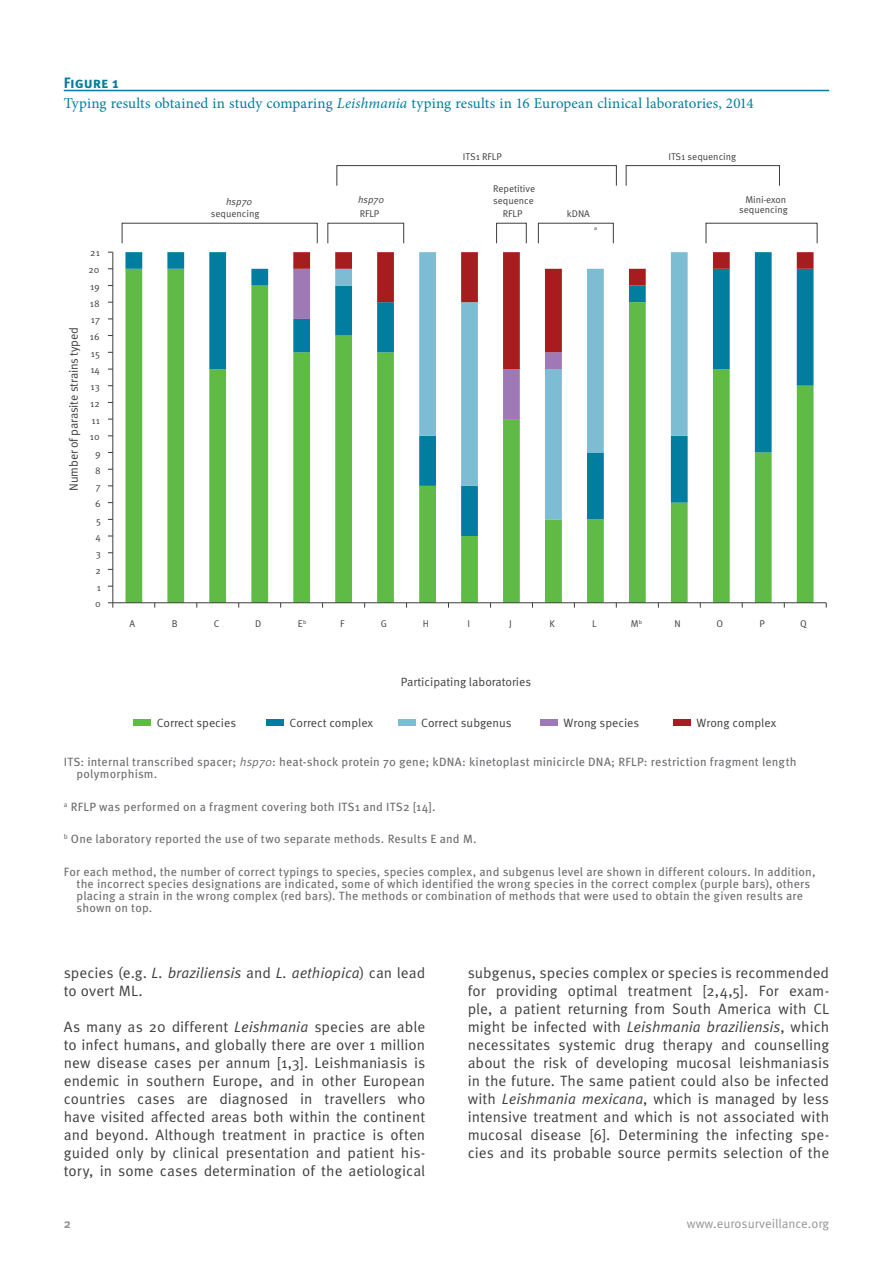
<style>
.page{position:relative;width:893px;height:1263px;background:#fff}
.page>*{position:absolute;margin:0;border:0;box-sizing:border-box;transform-origin:0 0}
.t1{font:15px/18px "Meta Pro";color:#3e3e3f;text-align:justify}
.t2{font:15px "Minion Pro";letter-spacing:.005em;color:#007d9f}
.t3{font:700 15px "Meta Pro";letter-spacing:-.005em;color:#007d9f}
.t4{font:12.75px "Meta Pro";color:#939598}
.t5{font:700 12.75px "Meta Pro";color:#939598}
.t6{font:12px/12px "Meta Pro";letter-spacing:.01em;color:#6c6d70}
.t7{font:12px "Meta Pro";color:#3e3e3f}
.t8{font:9.75px/11.9px "Meta Pro";color:#3e3e3f}
.t9{font:italic 9.75px "Meta Pro";color:#3e3e3f}
.t10{font:5.7px "Meta Pro";color:#3e3e3f}
.s1{font-style:italic}
</style>
<div class="page">
<hr style="left:64px;top:90px;width:765px;height:1px;background:#007d9f">
<svg style="left:125px;top:536px;width:688px;height:66px"></svg>
<svg style="left:125px;top:252px;width:688px;height:284px"></svg>
<svg style="left:335px;top:369px;width:353px;height:150px"></svg>
<svg style="left:293px;top:369px;width:269px;height:50px"></svg>
<svg style="left:293px;top:252px;width:520px;height:117px"></svg>
<hr style="left:112px;top:252px;width:1px;height:351px;background:#3e3e3f">
<hr style="left:113px;top:602px;width:713px;height:1px;background:#3e3e3f">
<svg style="left:108px;top:602px;width:5px;height:6px"></svg>
<div style="left:674px;top:720px;width:17px;height:6px;background:#a61c1f"></div>
<div style="left:541px;top:720px;width:17px;height:6px;background:#9e79b5"></div>
<div style="left:398px;top:720px;width:17px;height:6px;background:#7dbdd3"></div>
<div style="left:267px;top:720px;width:17px;height:6px;background:#007d9f"></div>
<div style="left:134px;top:720px;width:17px;height:6px;background:#60bb46"></div>
<div style="left:122px;top:223px;width:196px;height:21px;border:1px solid #3e3e3f"></div>
<div style="left:327px;top:223px;width:77px;height:21px;border:1px solid #3e3e3f"></div>
<div style="left:336px;top:165px;width:281px;height:21px;border:1px solid #3e3e3f"></div>
<div style="left:626px;top:165px;width:154px;height:21px;border:1px solid #3e3e3f"></div>
<div style="left:496px;top:223px;width:31px;height:21px;border:1px solid #3e3e3f"></div>
<div style="left:538px;top:223px;width:76px;height:21px;border:1px solid #3e3e3f"></div>
<div style="left:706px;top:223px;width:111px;height:21px;border:1px solid #3e3e3f"></div>
<p class="t3" style="left:64px;top:73px;width:57px">Figure 1</p>
<p class="t2" style="left:64px;top:93px;width:691px">Typing results obtained in study comparing <span class="s1">Leishmania</span> typing results in 16 European clinical laboratories, 2014</p>
<p class="t7" style="left:66px;top:491px;width:165px;rotate:-90deg">Number of parasite strains typed</p>
<p class="t8" style="left:90px;top:247px;width:11px">21</p>
<p class="t8" style="left:89px;top:264px;width:13px">20</p>
<p class="t8" style="left:90px;top:281px;width:11px">19</p>
<p class="t8" style="left:90px;top:298px;width:11px">18</p>
<p class="t8" style="left:91px;top:314px;width:11px">17</p>
<p class="t8" style="left:90px;top:331px;width:11px">16</p>
<p class="t8" style="left:91px;top:348px;width:11px">15</p>
<p class="t8" style="left:90px;top:364px;width:11px">14</p>
<p class="t8" style="left:91px;top:381px;width:11px">13</p>
<p class="t8" style="left:90px;top:398px;width:11px">12</p>
<p class="t8" style="left:92px;top:414px;width:10px">11</p>
<p class="t8" style="left:90px;top:431px;width:11px">10</p>
<p class="t8" style="left:95px;top:448px;width:7px">9</p>
<p class="t8" style="left:95px;top:465px;width:7px">8</p>
<p class="t8" style="left:96px;top:481px;width:6px">7</p>
<p class="t8" style="left:95px;top:498px;width:7px">6</p>
<p class="t8" style="left:96px;top:515px;width:6px">5</p>
<p class="t8" style="left:95px;top:531px;width:7px">4</p>
<p class="t8" style="left:96px;top:548px;width:7px">3</p>
<p class="t8" style="left:95px;top:565px;width:7px">2</p>
<p class="t8" style="left:97px;top:582px;width:6px">1</p>
<p class="t8" style="left:95px;top:598px;width:7px">0</p>
<p class="t9" style="left:226px;top:195px;width:28px">hsp70</p>
<p class="t8" style="left:211px;top:208px;width:50px">sequencing</p>
<p class="t9" style="left:358px;top:193px;width:28px">hsp70</p>
<p class="t8" style="left:360px;top:208px;width:21px">RFLP</p>
<p class="t8" style="left:463px;top:151px;width:40px">ITS1 RFLP</p>
<p class="t8" style="left:493px;top:183px;width:43px">Repetitive sequence</p>
<p class="t8" style="left:503px;top:208px;width:21px">RFLP</p>
<p class="t8" style="left:567px;top:208px;width:25px">kDNA</p>
<p class="t10" style="left:594px;top:225px;width:5px">a</p>
<p class="t8" style="left:668px;top:151px;width:69px">ITS1 sequencing</p>
<p class="t8" style="left:739px;top:195px;width:50px;line-height:10.2px;text-align:center">Mini-exon sequencing</p>
<p class="t8" style="left:129px;top:618px;width:7px">A</p>
<p class="t8" style="left:172px;top:618px;width:7px">B</p>
<p class="t8" style="left:214px;top:618px;width:7px">C</p>
<p class="t8" style="left:255px;top:618px;width:8px">D</p>
<p class="t8" style="left:298px;top:618px;width:10px">E<sup>b</sup></p>
<p class="t8" style="left:340px;top:618px;width:6px">F</p>
<p class="t8" style="left:381px;top:618px;width:8px">G</p>
<p class="t8" style="left:423px;top:618px;width:8px">H</p>
<p class="t8" style="left:468px;top:618px;width:4px">I</p>
<p class="t8" style="left:509px;top:618px;width:4px">J</p>
<p class="t8" style="left:549px;top:618px;width:7px">K</p>
<p class="t8" style="left:592px;top:618px;width:6px">L</p>
<p class="t8" style="left:631px;top:618px;width:13px">M<sup>b</sup></p>
<p class="t8" style="left:674px;top:618px;width:8px">N</p>
<p class="t8" style="left:716px;top:618px;width:8px">O</p>
<p class="t8" style="left:759px;top:618px;width:7px">P</p>
<p class="t8" style="left:800px;top:618px;width:8px">Q</p>
<p class="t7" style="left:401px;top:674px;width:132px">Participating laboratories</p>
<p class="t7" style="left:157px;top:715px;width:81px">Correct species</p>
<p class="t7" style="left:290px;top:715px;width:85px">Correct complex</p>
<p class="t7" style="left:421px;top:715px;width:92px">Correct subgenus</p>
<p class="t7" style="left:564px;top:715px;width:77px">Wrong species</p>
<p class="t7" style="left:697px;top:715px;width:81px">Wrong complex</p>
<p class="t6" style="left:77px;top:756px;width:722px;text-indent:-13px">ITS: internal transcribed spacer; <span class="s1">hsp70</span>: heat-shock protein 70 gene; kDNA: kinetoplast minicircle DNA; RFLP: restriction fragment length polymorphism.</p>
<p class="t6" style="left:64px;top:801px;width:373px"><sup>a</sup> RFLP was performed on a fragment covering both ITS1 and ITS2 [14].</p>
<p class="t6" style="left:64px;top:833px;width:414px"><sup>b</sup> One laboratory reported the use of two separate methods. Results E and M.</p>
<p class="t6" style="left:77px;top:866px;width:741px;text-indent:-13px">For each method, the number of correct typings to species, species complex, and subgenus level are shown in different colours. In addition, the incorrect species designations are indicated, some of which identified the wrong species in the correct complex (purple bars), others placing a strain in the wrong complex (red bars). The methods or combination of methods that were used to obtain the given results are shown on top.</p>
<p class="t1" style="left:64px;top:964px;width:363px">species (e.g. <span class="s1">L. braziliensis</span> and <span class="s1">L. aethiopica</span>) can lead to overt ML.</p>
<p class="t1" style="left:64px;top:1018px;width:363px">As many as 20 different <span class="s1">Leishmania</span> species are able to infect humans, and globally there are over 1 million new disease cases per annum [1,3]. Leishmaniasis is endemic in southern Europe, and in other European countries cases are diagnosed in travellers who have visited affected areas both within the continent and beyond. Although treatment in practice is often guided only by clinical presentation and patient his&shy;tory, in some cases determination of the aetiological</p>
<p class="t1" style="left:468px;top:964px;width:363px">subgenus, species complex or species is recommended for providing optimal treatment [2,4,5]. For exam&shy;ple, a patient returning from South America with CL might be infected with <span class="s1">Leishmania braziliensis</span>, which necessitates systemic drug therapy and counselling about the risk of developing mucosal leishmaniasis in the future. The same patient could also be infected with <span class="s1">Leishmania mexicana</span>, which is managed by less intensive treatment and which is not associated with mucosal disease [6]. Determining the infecting spe&shy;cies and its probable source permits selection of the</p>
<p class="t5" style="left:64px;top:1215px;width:9px">2</p>
<p class="t4" style="left:687px;top:1215px;width:144px">www.eurosurveillance.org</p>
</div>
